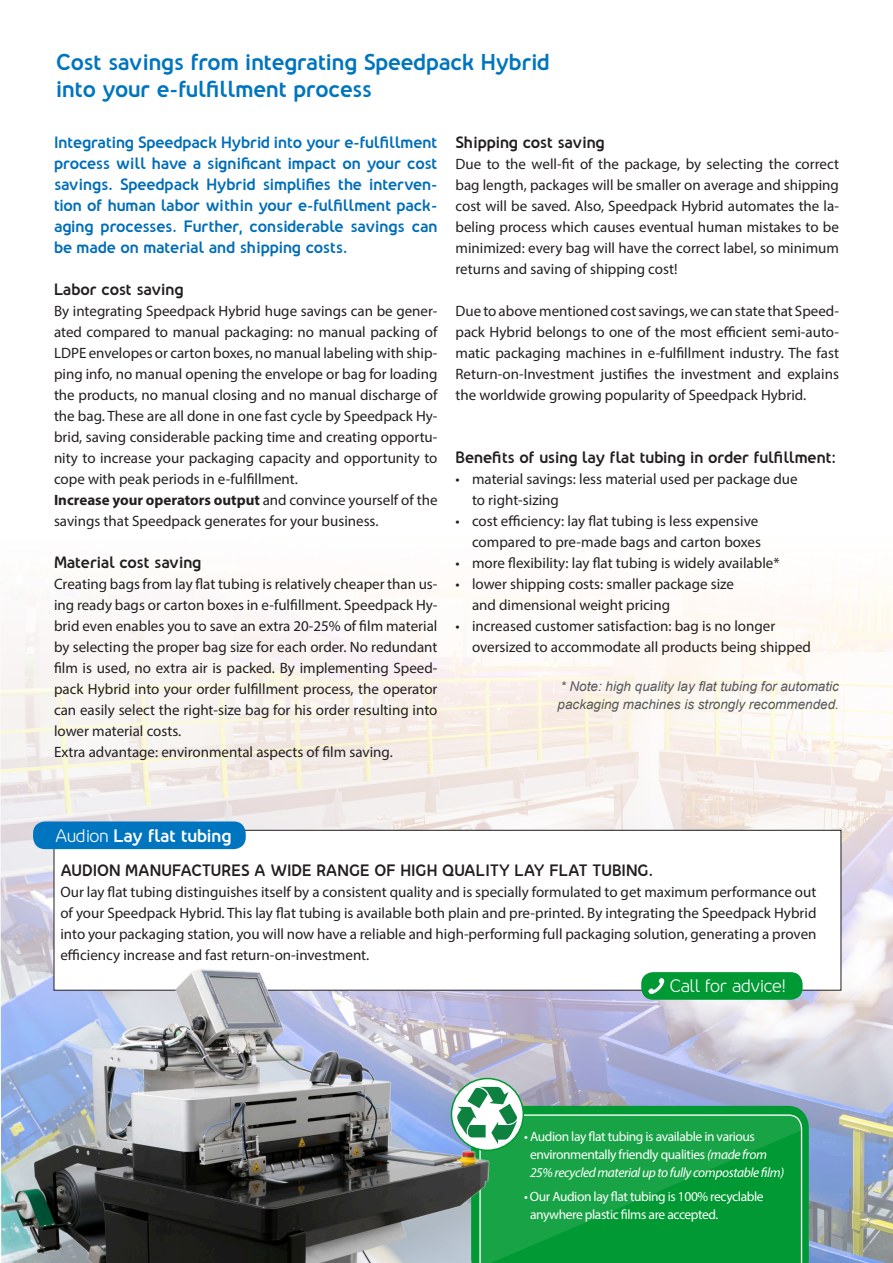
<style>
.page{position:relative;width:893px;height:1263px;background:#fff}
.page>*{position:absolute;margin:0;border:0;box-sizing:border-box;transform-origin:0 0}
.t1{font:700 21px "Nevo";letter-spacing:-.01em;color:#0075bf}
.t2{font:700 16.5px "Nevo";letter-spacing:-.015em;color:#fff}
.t3{font:16.5px "Nevo";letter-spacing:-.01em;color:#fff}
.t4{font:15px/21px "Myriad Pro";color:#231f20;text-align:justify}
.t5{font:700 15px/21px "Nevo";letter-spacing:-.01em;color:#006eb8;text-align:justify}
.t6{font:700 15px "Nevo";letter-spacing:-.01em;color:#231f20}
.t7{font:13.5px "Myriad Pro";letter-spacing:-.03em;color:#fff}
.t8{font:italic 13.5px "Arial";color:#57585a}
.t9{font:italic 13.5px "Myriad Pro";letter-spacing:-.03em;color:#fff}
.s1{font-weight:700}
.s2{font-weight:400}
.s3{font-style:italic}
</style>
<div class="page">
<img style="left:0;top:582px;width:893px;height:681px">
<div style="left:54px;top:830px;width:787px;height:160px;background:#fff;border:1px solid #231f20"></div>
<div style="left:33px;top:821px;width:213px;height:28px;background:#0075bf;border-radius:12px"></div>
<div style="left:641px;top:972px;width:162px;height:28px;background:#093;border-radius:12px"></div>
<svg style="left:648px;top:977px;width:17px;height:17px"></svg>
<svg style="left:523px;top:1106px;width:286px;height:157px;background:#059938"></svg>
<img style="left:0;top:927px;width:493px;height:336px">
<svg style="left:479px;top:1114px;width:324px;height:149px;background:#119f40"></svg>
<svg style="left:451px;top:1078px;width:72px;height:72px"></svg>
<svg style="left:455px;top:1086px;width:63px;height:58px"></svg>
<div style="left:451px;top:1078px;width:73px;height:73px;border:2px solid #093;border-radius:50%"></div>
<p class="t1" style="left:56px;top:50px;width:495px">Cost savings from integrating Speedpack Hybrid</p>
<p class="t1" style="left:56px;top:77px;width:318px">into your e-fulfillment process</p>
<p class="t5" style="left:54px;top:131px;width:385px">Integrating Speedpack Hybrid into your e-fulfillment process will have a significant impact on your cost savings. Speedpack Hybrid simplifies the interven&shy;tion of human labor within your e-fulfillment pack&shy;aging processes. Further, considerable savings can be made on material and shipping costs.</p>
<p class="t6" style="left:54px;top:280px;width:131px">Labor cost saving</p>
<p class="t4" style="left:54px;top:300px;width:385px">By integrating Speedpack Hybrid huge savings can be gener&shy;ated compared to manual packaging: no manual packing of LDPE envelopes or carton boxes, no manual labeling with ship&shy;ping info, no manual opening the envelope or bag for loading the products, no manual closing and no manual discharge of the bag. These are all done in one fast cycle by Speedpack Hy&shy;brid, saving considerable packing time and creating opportu&shy;nity to increase your packaging capacity and opportunity to cope with peak periods in e-fulfillment.</p>
<p class="t4" style="left:54px;top:489px;width:385px"><span class="s1">Increase your operators output</span> and convince yourself of the savings that Speedpack generates for your business.</p>
<p class="t6" style="left:54px;top:553px;width:149px">Material cost saving</p>
<p class="t4" style="left:54px;top:573px;width:385px">Creating bags from lay flat tubing is relatively cheaper than us&shy;ing ready bags or carton boxes in e-fulfillment. Speedpack Hy&shy;brid even enables you to save an extra 20-25% of film material by selecting the proper bag size for each order. No redundant film is used, no extra air is packed. By implementing Speed&shy;pack Hybrid into your order fulfillment process, the operator can easily select the right-size bag for his order resulting into lower material costs.</p>
<p class="t4" style="left:54px;top:741px;width:340px">Extra advantage: environmental aspects of film saving.</p>
<p class="t6" style="left:455px;top:133px;width:151px">Shipping cost saving</p>
<p class="t4" style="left:455px;top:153px;width:385px">Due to the well-fit of the package, by selecting the correct bag length, packages will be smaller on average and shipping cost will be saved. Also, Speedpack Hybrid automates the la&shy;beling process which causes eventual human mistakes to be minimized: every bag will have the correct label, so minimum returns and saving of shipping cost!</p>
<p class="t4" style="left:455px;top:300px;width:385px">Due to above mentioned cost savings, we can state that Speed&shy;pack Hybrid belongs to one of the most efficient semi-auto&shy;matic packaging machines in e-fulfillment industry. The fast Return-on-Investment justifies the investment and explains the worldwide growing popularity of Speedpack Hybrid.</p>
<p class="t6" style="left:455px;top:448px;width:382px">Benefits of using lay flat tubing in order fulfillment:</p>
<p class="t4" style="left:472px;top:468px;width:327px;text-indent:-16px">• material savings: less material used per package due to right-sizing</p>
<p class="t4" style="left:455px;top:510px;width:304px">• cost efficiency: lay flat tubing is less expensive</p>
<p class="t4" style="left:472px;top:531px;width:291px">compared to pre-made bags and carton boxes</p>
<p class="t4" style="left:455px;top:552px;width:326px">• more flexibility: lay flat tubing is widely available*</p>
<p class="t4" style="left:455px;top:573px;width:280px">• lower shipping costs: smaller package size</p>
<p class="t4" style="left:472px;top:594px;width:200px">and dimensional weight pricing</p>
<p class="t4" style="left:455px;top:615px;width:321px">• increased customer satisfaction: bag is no longer</p>
<p class="t4" style="left:472px;top:636px;width:341px">oversized to accommodate all products being shipped</p>
<p class="t8" style="left:561px;top:677px;width:280px">* Note: high quality lay flat tubing for automatic</p>
<p class="t8" style="left:558px;top:695px;width:283px">packaging machines is strongly recommended.</p>
<p class="t2" style="left:55px;top:825px;width:178px"><span class="s2">Audion</span> Lay flat tubing</p>
<p class="t6" style="left:60px;top:861px;width:594px">AUDION MANUFACTURES A WIDE RANGE OF HIGH QUALITY LAY FLAT TUBING.</p>
<p class="t4" style="left:60px;top:881px;width:758px">Our lay flat tubing distinguishes itself by a consistent quality and is specially formulated to get maximum performance out of your Speedpack Hybrid. This lay flat tubing is available both plain and pre-printed. By integrating the Speedpack Hybrid into your packaging station, you will now have a reliable and high-performing full packaging solution, generating a proven efficiency increase and fast return-on-investment.</p>
<p class="t3" style="left:670px;top:976px;width:118px">Call for advice!</p>
<p class="t7" style="left:524px;top:1128px;width:232px">• Audion lay flat tubing is available in various</p>
<p class="t7" style="left:530px;top:1146px;width:238px">environmentally friendly qualities <span class="s3">(made from</span></p>
<p class="t9" style="left:530px;top:1164px;width:256px">25% recycled material up to fully compostable film)</p>
<p class="t7" style="left:524px;top:1188px;width:241px">• Our Audion lay flat tubing is 100% recyclable</p>
<p class="t7" style="left:530px;top:1206px;width:190px">anywhere plastic films are accepted.</p>
</div>
